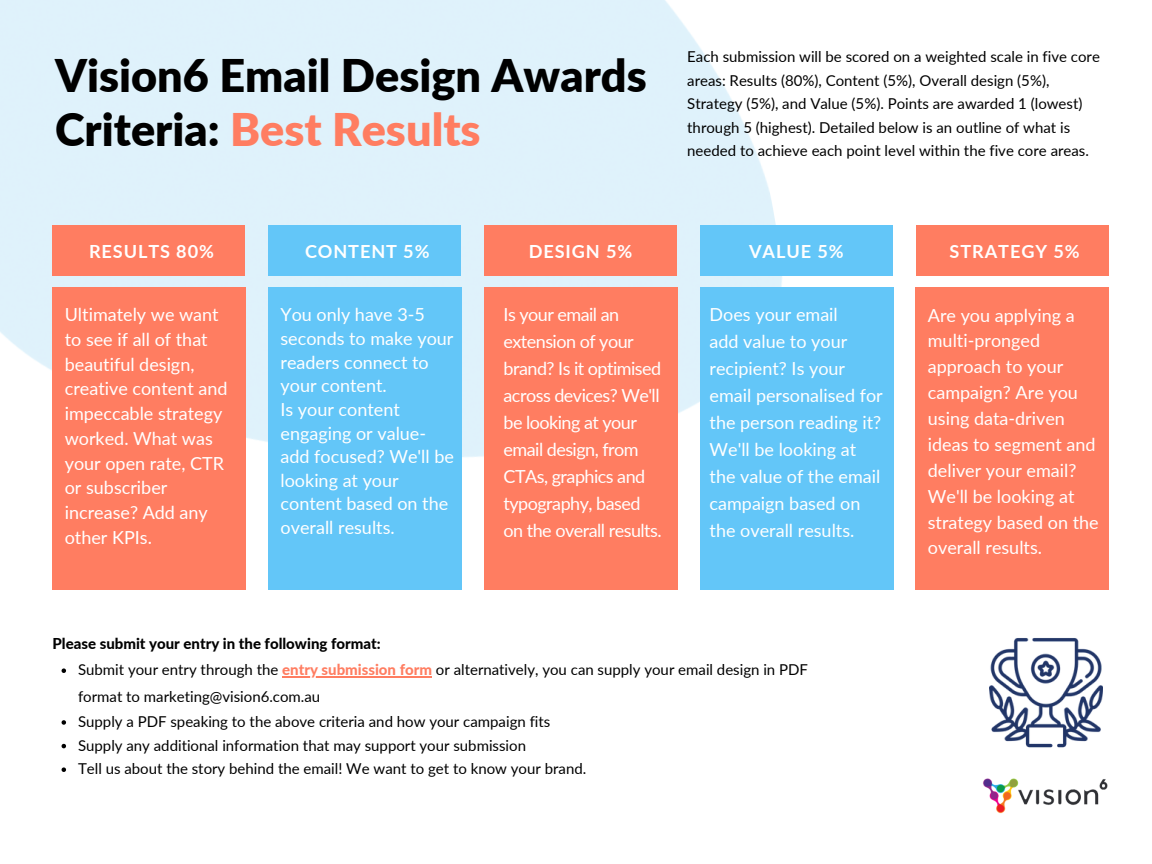
<style>
.page{position:relative;width:1152px;height:864px;background:#fff}
.page>*{position:absolute;margin:0;border:0;box-sizing:border-box;transform-origin:0 0}
.t1{font:900 45px/54px "Lato";color:#000}
.t2{font:700 18.15px "Lato";letter-spacing:.05em;color:#fff}
.t3{font:18px/24.8px "Lato";color:#fff}
.t4{font:18px/27px "Lato";letter-spacing:-.03em;color:#fff}
.t5{font:15px/23.7px "Lato";color:#000}
.t6{font:800 15px "Lato";color:#000}
.s1{color:#ff7d61}
.s2{font-weight:800;color:#ff7d61}
</style>
<div class="page">
<img style="left:0;top:0;width:782px;height:548px">
<img style="left:989px;top:638px;width:114px;height:110px">
<img style="left:983px;top:778px;width:125px;height:36px">
<svg style="left:62px;top:668px;width:4px;height:5px"></svg>
<hr style="left:282px;top:676px;width:150px;height:1px;background:#ff7d61">
<svg style="left:62px;top:720px;width:4px;height:5px"></svg>
<svg style="left:62px;top:744px;width:4px;height:4px"></svg>
<svg style="left:62px;top:767px;width:4px;height:5px"></svg>
<div style="left:53px;top:287px;width:193px;height:302px;background:#ff7d61"></div>
<div style="left:53px;top:225px;width:192px;height:51px;background:#ff7d61"></div>
<div style="left:916px;top:287px;width:193px;height:302px;background:#ff7d61"></div>
<div style="left:916px;top:225px;width:193px;height:51px;background:#ff7d61"></div>
<div style="left:700px;top:287px;width:193px;height:302px;background:#63c6f8"></div>
<div style="left:700px;top:225px;width:193px;height:51px;background:#63c6f8"></div>
<div style="left:484px;top:287px;width:193px;height:302px;background:#ff7d61"></div>
<div style="left:484px;top:225px;width:193px;height:51px;background:#ff7d61"></div>
<div style="left:268px;top:287px;width:194px;height:302px;background:#63c6f8"></div>
<div style="left:268px;top:225px;width:193px;height:51px;background:#63c6f8"></div>
<h1 class="t1" style="left:55px;top:48px;width:593px">Vision6 Email Design Awards<br>Criteria: <span class="s1">Best Results</span></h1>
<p class="t5" style="left:687px;top:44px;width:414px">Each submission will be scored on a weighted scale in five core areas: Results (80%), Content (5%), Overall design (5%), Strategy (5%), and Value (5%). Points are awarded 1 (lowest) through 5 (highest). Detailed below is an outline of what is needed to achieve each point level within the five core areas.</p>
<p class="t2" style="left:89px;top:240px;width:126px">RESULTS 80%</p>
<p class="t2" style="left:305px;top:240px;width:126px">CONTENT 5%</p>
<p class="t2" style="left:529px;top:240px;width:105px">DESIGN 5%</p>
<p class="t2" style="left:749px;top:240px;width:96px">VALUE 5%</p>
<p class="t2" style="left:950px;top:240px;width:131px">STRATEGY 5%</p>
<p class="t3" style="left:65px;top:302px;width:164px">Ultimately we want to see if all of that beautiful design, creative content and impeccable strategy worked. What was your open rate, CTR or subscriber increase? Add any other KPIs.</p>
<p class="t3" style="left:281px;top:303px;width:175px;line-height:23.7px">You only have 3-5 seconds to make your readers connect to your content.<br>Is your content engaging or value&shy;add focused? We'll be looking at your content based on the overall results.</p>
<p class="t4" style="left:504px;top:301px;width:160px">Is your email an extension of your brand? Is it optimised across devices? We'll be looking at your email design, from<br>CTAs, graphics and typography, based on the overall results.</p>
<p class="t3" style="left:710px;top:300px;width:175px;line-height:27px">Does your email<br>add value to your recipient? Is your email personalised for the person reading it?<br>We'll be looking at the value of the email campaign based on the overall results.</p>
<p class="t3" style="left:928px;top:302px;width:172px;line-height:25.8px">Are you applying a multi-pronged approach to your campaign? Are you using data-driven ideas to segment and deliver your email?<br>We'll be looking at strategy based on the overall results.</p>
<p class="t6" style="left:53px;top:635px;width:330px">Please submit your entry in the following format:</p>
<p class="t5" style="left:78px;top:656px;width:732px;line-height:27px">Submit your entry through the <span class="s2">entry submission form</span> or alternatively, you can supply your email design in PDF format to marketing@vision6.com.au</p>
<p class="t5" style="left:78px;top:709px;width:510px">Supply a PDF speaking to the above criteria and how your campaign fits<br>Supply any additional information that may support your submission<br>Tell us about the story behind the email! We want to get to know your brand.</p>
</div>
